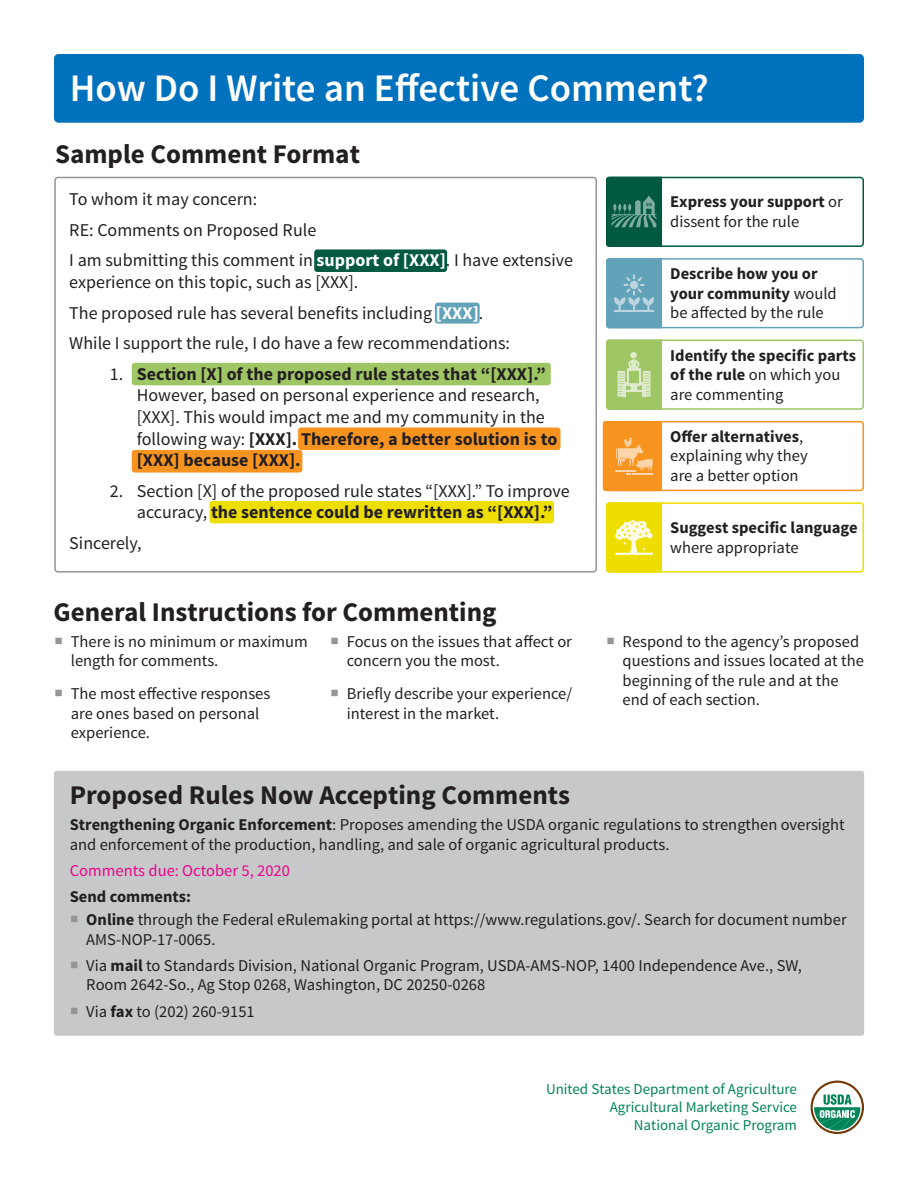
<style>
.page{position:relative;width:918px;height:1188px;background:#fff}
.page>*{position:absolute;margin:0;border:0;box-sizing:border-box;transform-origin:0 0}
.t1{font:600 39px "Source Sans Pro";color:#fff}
.t2{font:700 27px "Source Sans Pro";color:#231f20}
.Number_List{font:18px/21.6px "Source Sans Pro";color:#231f20}
.Paragraph_Style_1{font:16.5px/19.5px "Source Sans Pro";color:#231f20}
.Paragraph_Style_1-2{font:700 16.5px/19.5px "Source Sans Pro";color:#231f20}
.t3{font:16.5px "Source Sans Pro";color:#ed028c}
.t4{font:15px/18px "Source Sans Pro";color:#008457;text-align:right}
.s1{font-weight:700;color:#fff}
.s2{font-weight:700}
.s3{font-weight:400}
</style>
<div class="page">
<div style="left:54px;top:54px;width:810px;height:69px;background:#0071bd;border-radius:4px"></div>
<div style="left:54px;top:771px;width:810px;height:265px;background:#c7c8ca;border-radius:3px"></div>
<div style="left:132px;top:450px;width:170px;height:23px;background:#f79420;border-radius:3px"></div>
<div style="left:210px;top:501px;width:344px;height:22px;background:#eede00;border-radius:3px"></div>
<div style="left:298px;top:428px;width:263px;height:22px;background:#f79420;border-radius:3px"></div>
<div style="left:132px;top:363px;width:419px;height:22px;background:#9fc665;border-radius:3px"></div>
<div style="left:435px;top:303px;width:45px;height:21px;background:#63a3b9;border-radius:3px"></div>
<div style="left:314px;top:249px;width:133px;height:23px;background:#005940;border-radius:3px"></div>
<div style="left:811px;top:1081px;width:53px;height:53px;border:2px solid #723806;border-radius:50%"></div>
<svg style="left:814px;top:1094px;width:46px;height:36px"></svg>
<div style="left:606px;top:177px;width:258px;height:70px;border:2px solid #005940;border-radius:3px"></div>
<svg style="left:606px;top:177px;width:56px;height:70px;background:#13654e"></svg>
<div style="left:606px;top:258px;width:258px;height:70px;border:2px solid #63a3b9;border-radius:3px"></div>
<svg style="left:606px;top:258px;width:56px;height:70px;background:#6ca8bd"></svg>
<div style="left:606px;top:340px;width:258px;height:70px;border:2px solid #9fc665;border-radius:3px"></div>
<svg style="left:606px;top:340px;width:56px;height:70px;background:#a9cc76"></svg>
<div style="left:630px;top:352px;width:7px;height:6px;background:#dfeacc;border-radius:50%"></div>
<div style="left:606px;top:421px;width:258px;height:70px;border:2px solid #f79420;border-radius:3px"></div>
<svg style="left:603px;top:421px;width:59px;height:70px;background:#f79c32"></svg>
<div style="left:606px;top:502px;width:258px;height:71px;border:2px solid #eede00;border-radius:3px"></div>
<svg style="left:606px;top:502px;width:56px;height:71px;background:#f0e226"></svg>
<div style="left:54px;top:177px;width:543px;height:396px;border:2px solid #939598;border-radius:3px"></div>
<p class="t1" style="left:70px;top:64px;width:640px">How Do I Write an Effective Comment?</p>
<p class="t2" style="left:55px;top:137px;width:307px">Sample Comment Format</p>
<p class="Number_List" style="left:69px;top:189px;width:189px">To whom it may concern:</p>
<p class="Number_List" style="left:69px;top:219px;width:249px">RE: Comments on Proposed Rule</p>
<p class="Number_List" style="left:69px;top:250px;width:505px">I am submitting this comment in <span class="s1">support of [XXX]</span>. I have extensive experience on this topic, such as [XXX].</p>
<p class="Number_List" style="left:69px;top:302px;width:416px">The proposed rule has several benefits including <span class="s1">[XXX]</span>.</p>
<p class="Number_List" style="left:69px;top:333px;width:442px">While I support the rule, I do have a few recommendations:</p>
<p class="Number_List" style="left:137px;top:363px;width:422px;text-indent:-27px">1. <span class="s2">Section [X] of the proposed rule states that “[XXX].” </span>However, based on personal experience and research, [XXX]. This would impact me and my community in the following way: <span class="s2">[XXX]. Therefore, a better solution is to [XXX] because [XXX].</span></p>
<p class="Number_List" style="left:110px;top:480px;width:462px;text-align:center">2. Section [X] of the proposed rule states “[XXX].” To improve accuracy, <span class="s2">the sentence could be rewritten as “[XXX].”</span></p>
<p class="Number_List" style="left:69px;top:533px;width:74px">Sincerely,</p>
<p class="t2" style="left:54px;top:595px;width:445px">General Instructions for Commenting</p>
<p class="Paragraph_Style_1" style="left:71px;top:632px;width:239px">There is no minimum or maximum length for comments.</p>
<p class="Paragraph_Style_1" style="left:71px;top:685px;width:201px">The most effective responses are ones based on personal experience.</p>
<p class="Paragraph_Style_1" style="left:347px;top:632px;width:227px">Focus on the issues that affect or concern you the most.</p>
<p class="Paragraph_Style_1" style="left:347px;top:685px;width:227px">Briefly describe your experience/ interest in the market.</p>
<p class="Paragraph_Style_1" style="left:670px;top:193px;width:174px"><span class="s2">Express your support</span> or dissent for the rule</p>
<p class="Paragraph_Style_1-2" style="left:670px;top:265px;width:168px">Describe how you or your community <span class="s3">would be affected by the rule</span></p>
<p class="Paragraph_Style_1-2" style="left:670px;top:346px;width:187px">Identify the specific parts of the rule <span class="s3">on which you are commenting</span></p>
<p class="Paragraph_Style_1" style="left:670px;top:427px;width:139px"><span class="s2">Offer alternatives</span>, explaining why they are a better option</p>
<p class="Paragraph_Style_1-2" style="left:670px;top:518px;width:189px">Suggest specific language <span class="s3">where appropriate</span></p>
<p class="Paragraph_Style_1" style="left:623px;top:632px;width:243px">Respond to the agency’s proposed questions and issues located at the beginning of the rule and at the end of each section.</p>
<p class="t2" style="left:70px;top:777px;width:502px">Proposed Rules Now Accepting Comments</p>
<p class="Paragraph_Style_1" style="left:70px;top:815px;width:777px"><span class="s2">Strengthening Organic Enforcement</span>: Proposes amending the USDA organic regulations to strengthen oversight and enforcement of the production, handling, and sale of organic agricultural products.</p>
<p class="t3" style="left:70px;top:860px;width:222px">Comments due: October 5, 2020</p>
<p class="Paragraph_Style_1-2" style="left:70px;top:887px;width:123px">Send comments:</p>
<p class="Paragraph_Style_1" style="left:86px;top:910px;width:762px"><span class="s2">Online</span> through the Federal eRulemaking portal at https://www.regulations.gov/. Search for document number<br>AMS-NOP-17-0065.</p>
<p class="Paragraph_Style_1" style="left:86px;top:956px;width:717px">Via <span class="s2">mail</span> to Standards Division, National Organic Program, USDA-AMS-NOP, 1400 Independence Ave., SW,<br>Room 2642-So., Ag Stop 0268, Washington, DC 20250-0268</p>
<p class="Paragraph_Style_1" style="left:86px;top:1002px;width:170px">Via <span class="s2">fax</span> to (202) 260-9151</p>
<p class="t4" style="left:546px;top:1080px;width:252px">United States Department of Agriculture<br>Agricultural Marketing Service<br>National Organic Program</p>
</div>
